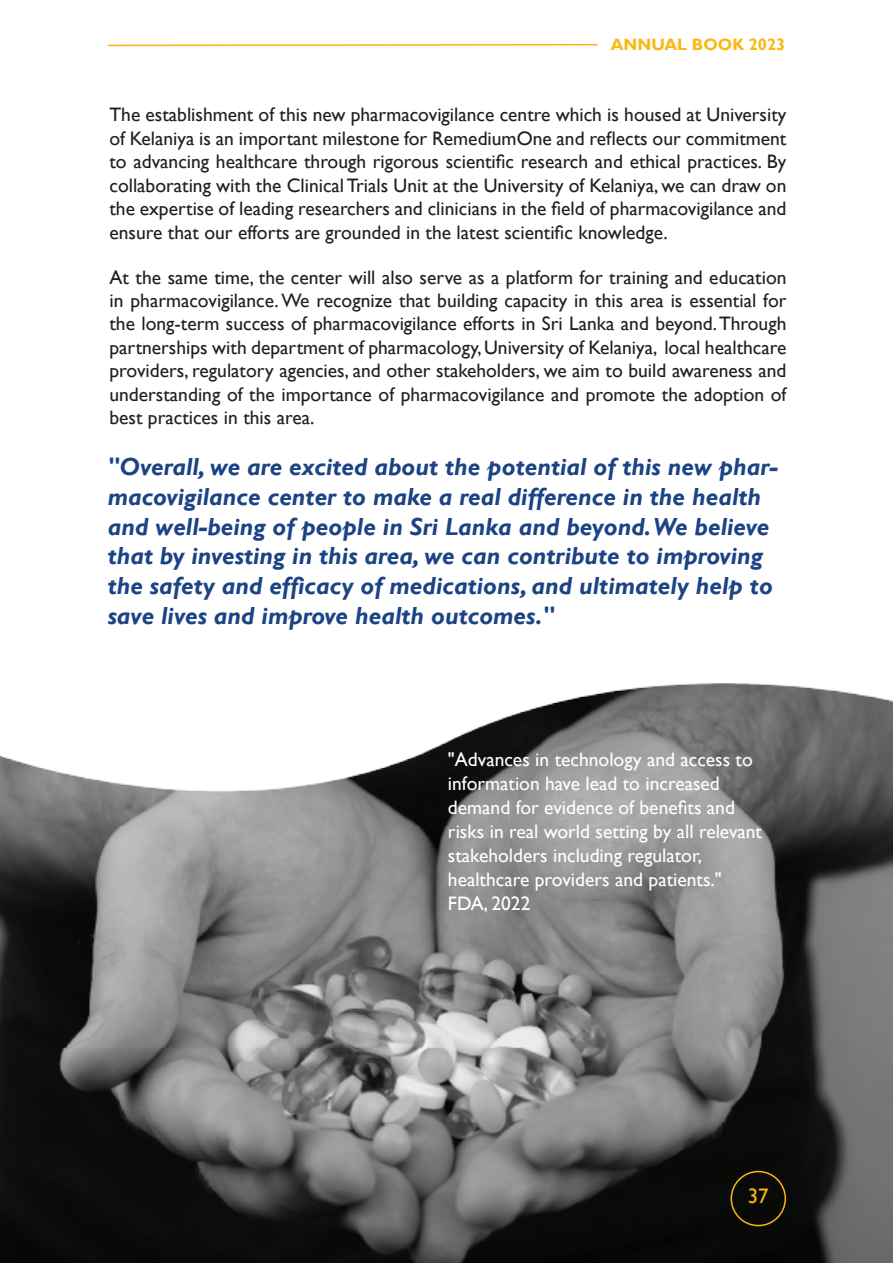
<style>
.page{position:relative;width:893px;height:1263px;background:#fff}
.page>*{position:absolute;margin:0;border:0;box-sizing:border-box;transform-origin:0 0}
.t1{font:italic 700 24.75px/29.7px "Gill Sans";color:#1b4385}
.t2{font:21px "Gill Sans";color:#f9b716}
.t3{font:19.5px/23.4px "Gill Sans";color:#231f20;text-align:justify}
.t4{font:19.5px/24px "Gill Sans";color:#fff}
.t5{font:700 16.5px "Gill Sans";color:#fbb715}
</style>
<div class="page">
<img style="left:0;top:683px;width:892px;height:580px">
<svg style="left:107px;top:43px;width:491px;height:4px"></svg>
<div style="left:730px;top:1171px;width:56px;height:55px;border:2px solid #f9b716;border-radius:50%"></div>
<p class="t5" style="left:611px;top:34px;width:176px">ANNUAL BOOK 2023</p>
<p class="t3" style="left:109px;top:104px;width:678px">The establishment of this new pharmacovigilance centre which is housed at University of Kelaniya is an important milestone for RemediumOne and reflects our commitment to advancing healthcare through rigorous scientific research and ethical practices. By collaborating with the Clinical Trials Unit at the University of Kelaniya, we can draw on the expertise of leading researchers and clinicians in the field of pharmacovigilance and ensure that our efforts are grounded in the latest scientific knowledge.</p>
<p class="t3" style="left:109px;top:266px;width:678px">At the same time, the center will also serve as a platform for training and education in pharmacovigilance. We recognize that building capacity in this area is essential for the long-term success of pharmacovigilance efforts in Sri Lanka and beyond. Through partnerships with department of pharmacology, University of Kelaniya, local healthcare providers, regulatory agencies, and other stakeholders, we aim to build awareness and understanding of the importance of pharmacovigilance and promote the adoption of best practices in this area.</p>
<p class="t1" style="left:108px;top:453px;width:672px">"Overall, we are excited about the potential of this new phar&shy;macovigilance center to make a real difference in the health and well-being of people in Sri Lanka and beyond. We believe that by investing in this area, we can contribute to improving the safety and efficacy of medications, and ultimately help to save lives and improve health outcomes."</p>
<p class="t4" style="left:448px;top:748px;width:316px">"Advances in technology and access to information have lead to increased demand for evidence of benefits and risks in real world setting by all relevant stakeholders including regulator, healthcare providers and patients." FDA, 2022</p>
<p class="t2" style="left:748px;top:1183px;width:22px">37</p>
</div>
